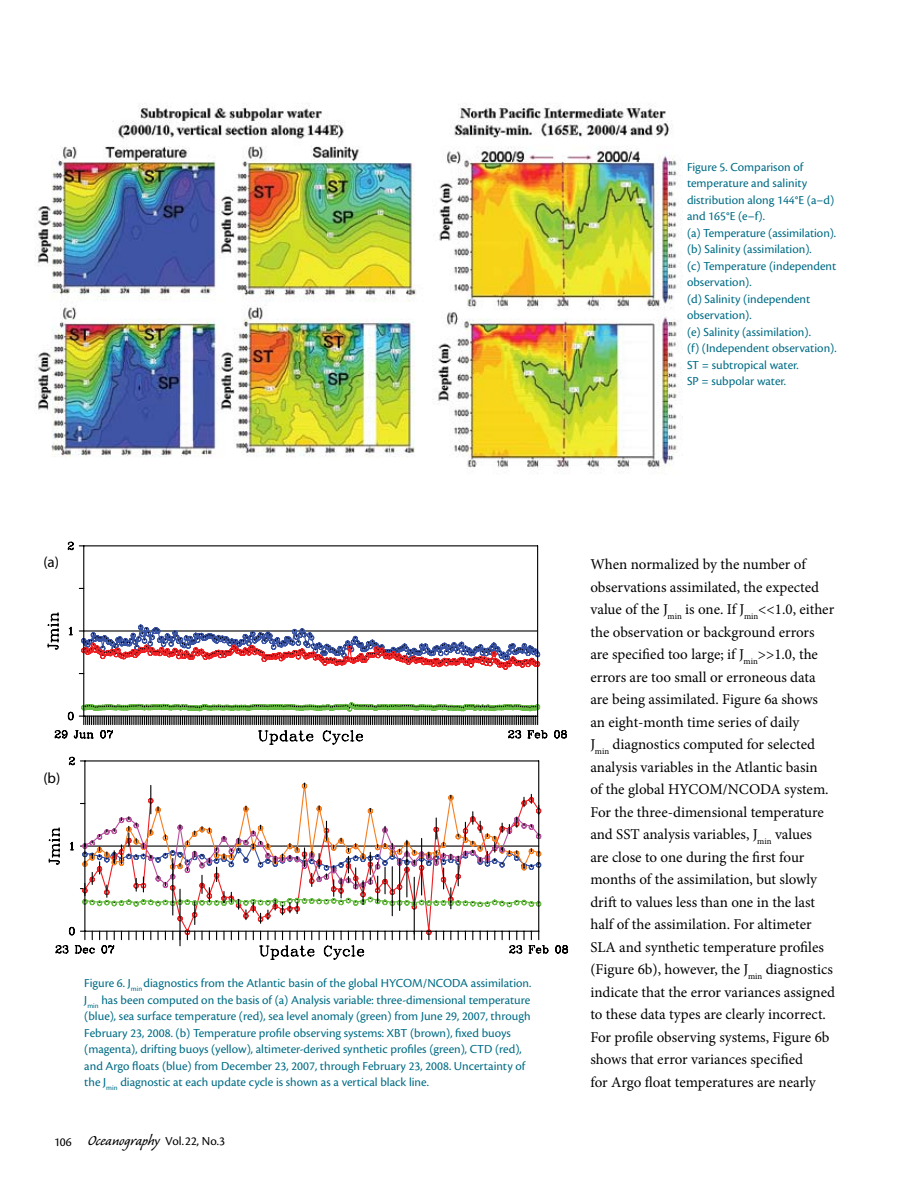
<style>
.page{position:relative;width:918px;height:1188px;background:#fff}
.page>*{position:absolute;margin:0;border:0;box-sizing:border-box;transform-origin:0 0}
.t1{font:15px/22.5px "Minion Pro";color:#000}
.t2{font:15px "Myriad Pro";color:#000}
.t3{font:12.75px/16.5px "Cronos Pro";color:#006c85}
.t4{font:12.75px "Cronos Pro";color:#000}
.s1{font-family:"Caliban";font-size:18px}
</style>
<div class="page">
<svg style="left:67px;top:545px;width:500px;height:194px"></svg>
<svg style="left:47px;top:612px;width:494px;height:133px"></svg>
<svg style="left:68px;top:760px;width:501px;height:194px"></svg>
<svg style="left:48px;top:785px;width:494px;height:175px"></svg>
<img style="left:34px;top:104px;width:643px;height:370px">
<p class="t3" style="left:687px;top:159px;width:151px">Figure 5. Comparison of temperature and salinity distribution along 144°E (a–d) and 165°E (e–f).<br>(a) Temperature (assimilation). (b) Salinity (assimilation).<br>(c) Temperature (independent observation).<br>(d) Salinity (independent observation).<br>(e) Salinity (assimilation).<br>(f) (Independent observation).<br>ST = subtropical water.<br>SP = subpolar water.</p>
<p class="t2" style="left:43px;top:553px;width:17px">(a)</p>
<p class="t2" style="left:43px;top:768px;width:19px">(b)</p>
<p class="t3" style="left:84px;top:975px;width:449px">Figure 6. J<sub>min</sub> diagnostics from the Atlantic basin of the global HYCOM/NCODA assimilation.<br>J<sub>min</sub> has been computed on the basis of (a) Analysis variable: three-dimensional temperature (blue), sea surface temperature (red), sea level anomaly (green) from June 29, 2007, through February 23, 2008. (b) Temperature profile observing systems: XBT (brown), fixed buoys (magenta), drifting buoys (yellow), altimeter-derived synthetic profiles (green), CTD (red), and Argo floats (blue) from December 23, 2007, through February 23, 2008. Uncertainty of the J<sub>min</sub> diagnostic at each update cycle is shown as a vertical black line.</p>
<p class="t4" style="left:54px;top:1134px;width:172px">106 <span class="s1">Oceanography</span> Vol.22, No.3</p>
<p class="t1" style="left:590px;top:553px;width:246px">When normalized by the number of observations assimilated, the expected value of the J<sub>min</sub> is one. If J<sub>min</sub>&lt;&lt;1.0, either the observation or background errors are specified too large; if J<sub>min</sub>&gt;&gt;1.0, the errors are too small or erroneous data are being assimilated. Figure 6a shows an eight-month time series of daily<br>J<sub>min</sub> diagnostics computed for selected analysis variables in the Atlantic basin<br>of the global HYCOM/NCODA system.<br>For the three-dimensional temperature and SST analysis variables, J<sub>min</sub> values<br>are close to one during the first four months of the assimilation, but slowly drift to values less than one in the last half of the assimilation. For altimeter SLA and synthetic temperature profiles (Figure 6b), however, the J<sub>min</sub> diagnostics indicate that the error variances assigned to these data types are clearly incorrect.<br>For profile observing systems, Figure 6b shows that error variances specified<br>for Argo float temperatures are nearly</p>
</div>
